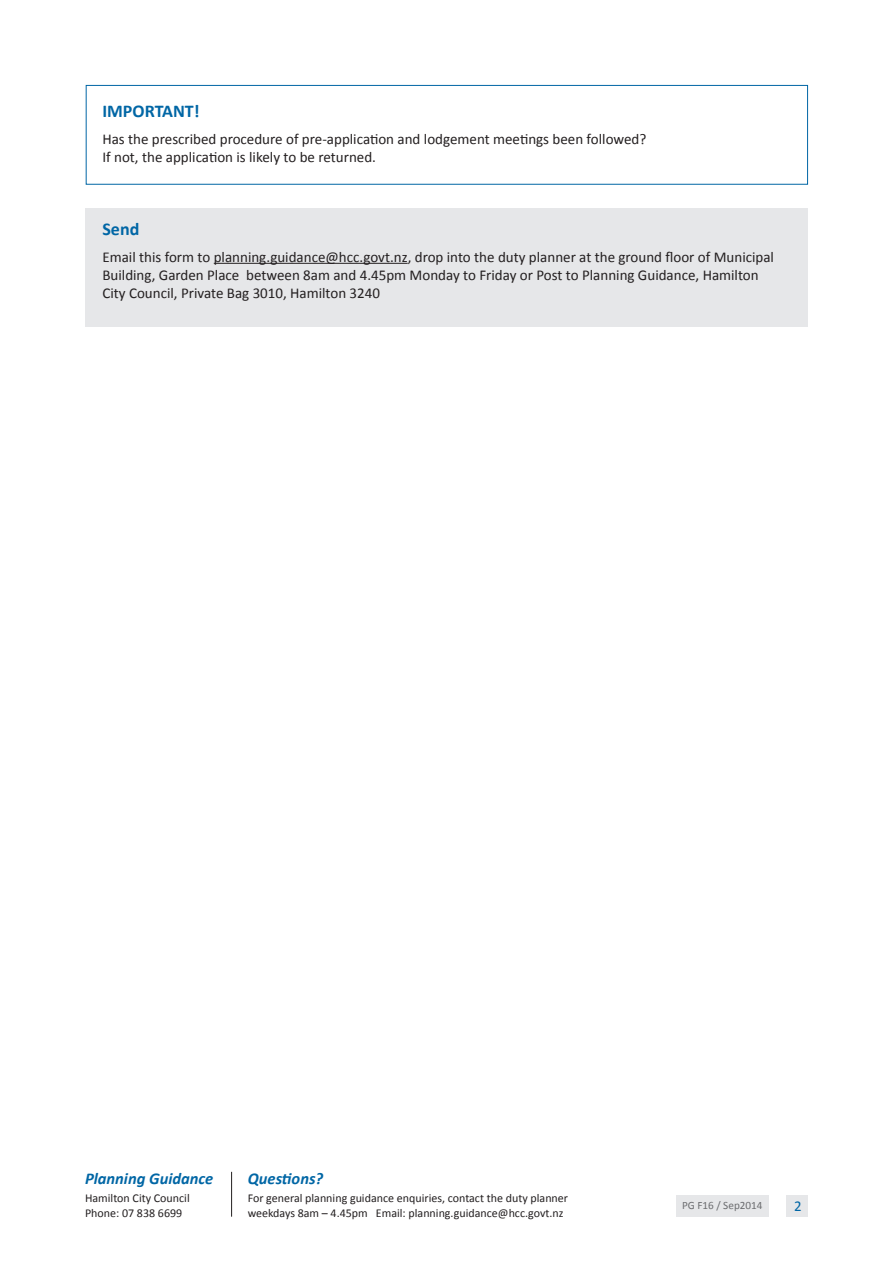
<style>
.page{position:relative;width:893px;height:1263px;background:#fff}
.page>*{position:absolute;margin:0;border:0;box-sizing:border-box;transform-origin:0 0}
.t1{font:700 18px "Calibri";color:#0066a5}
.t2{font:italic 700 16.5px "Calibri";color:#0066a5}
.t3{font:15px/18px "Calibri";color:#231f20}
.t4{font:15px "Calibri";color:#0066a5}
.t5{font:12px/14.4px "Calibri";color:#231f20}
.t6{font:11.1px "Calibri";color:#6c6d70}
</style>
<div class="page">
<div style="left:787px;top:1195px;width:21px;height:21px;background:#e6e7e9"></div>
<div style="left:677px;top:1195px;width:92px;height:22px;background:#e6e7e9"></div>
<hr style="left:231px;top:1172px;width:1px;height:45px;background:#231f20">
<div style="left:86px;top:208px;width:722px;height:118px;background:#e6e7e9"></div>
<hr style="left:214px;top:263px;width:194px;height:1px;background:#231f20">
<div style="left:86px;top:85px;width:722px;height:100px;border:1px solid #0066a5"></div>
<p class="t1" style="left:102px;top:100px;width:99px">IMPORTANT!</p>
<p class="t3" style="left:102px;top:129px;width:545px">Has the prescribed procedure of pre-application and lodgement meetings been followed?<br>If not, the application is likely to be returned.</p>
<p class="t1" style="left:102px;top:218px;width:38px">Send</p>
<p class="t3" style="left:102px;top:247px;width:673px">Email this form to planning.guidance@hcc.govt.nz, drop into the duty planner at the ground floor of Municipal<br>Building, Garden Place between 8am and 4.45pm Monday to Friday or Post to Planning Guidance, Hamilton<br>City Council, Private Bag 3010, Hamilton 3240</p>
<p class="t2" style="left:85px;top:1168px;width:130px">Planning Guidance</p>
<p class="t5" style="left:85px;top:1190px;width:106px">Hamilton City Council<br>Phone: 07 838 6699</p>
<p class="t2" style="left:248px;top:1168px;width:77px">Questions?</p>
<p class="t5" style="left:248px;top:1190px;width:322px">For general planning guidance enquiries, contact the duty planner weekdays 8am – 4.45pm Email: planning.guidance@hcc.govt.nz</p>
<p class="t6" style="left:682px;top:1199px;width:82px">PG F16 / Sep2014</p>
<p class="t4" style="left:794px;top:1196px;width:9px">2</p>
</div>
